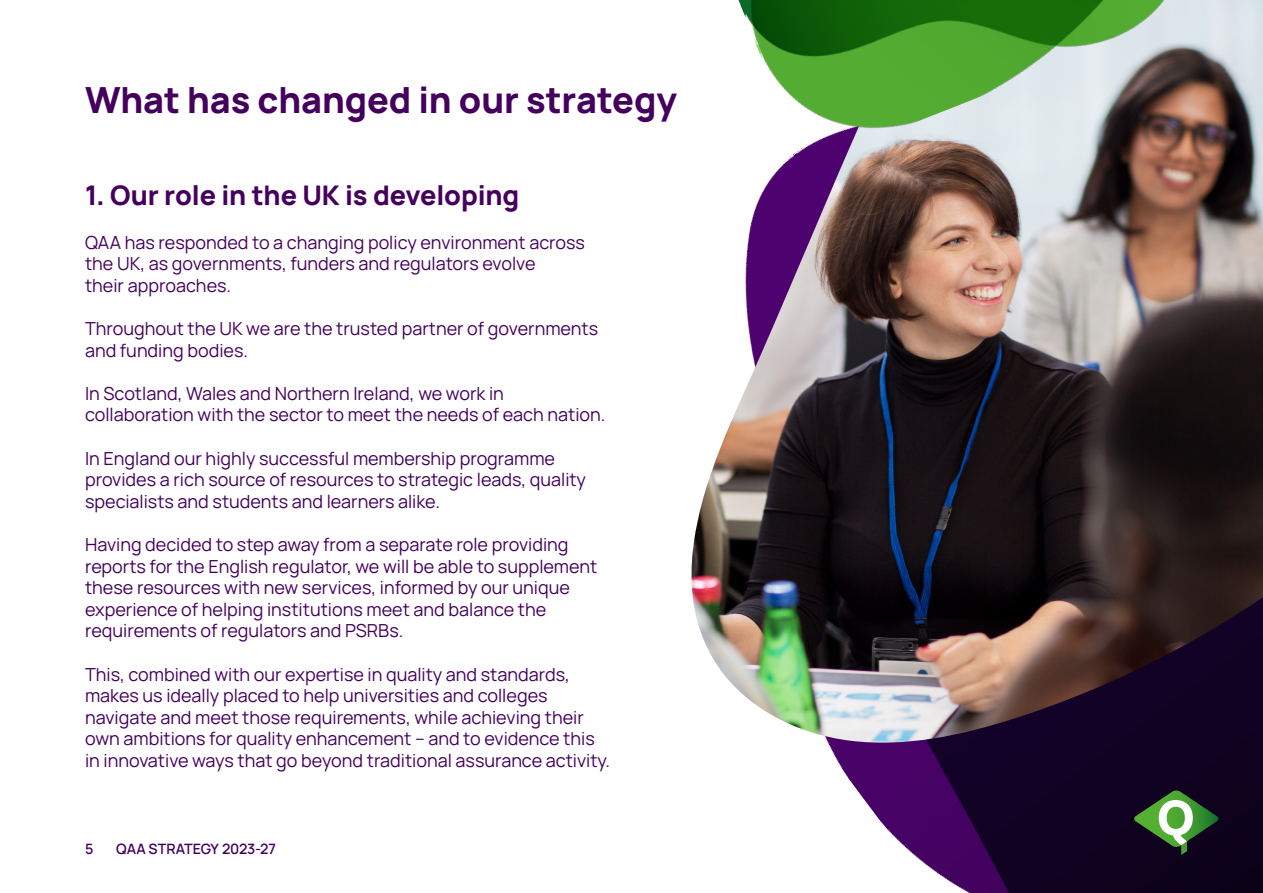
<style>
.page{position:relative;width:1263px;height:893px;background:#fff}
.page>*{position:absolute;margin:0;border:0;box-sizing:border-box;transform-origin:0 0}
.t1{font:800 36px "Manrope";letter-spacing:-.005em;color:#45005e}
.t2{font:800 27px "Manrope";letter-spacing:-.01em;color:#45005e}
.t3{font:18px/21.6px "Manrope";color:#45005e}
.t4{font:600 14.25px "Manrope";letter-spacing:-.01em;color:#45005e}
</style>
<div class="page">
<img style="left:830px;top:747px;width:433px;height:146px">
<svg style="left:1133px;top:790px;width:86px;height:65px;background:#415a41"></svg>
<img style="left:691px;top:0;width:572px;height:747px">
<img style="left:738px;top:0;width:486px;height:166px">
<p class="t1" style="left:85px;top:74px;width:593px">What has changed in our strategy</p>
<p class="t2" style="left:85px;top:177px;width:436px">1. Our role in the UK is developing</p>
<p class="t3" style="left:85px;top:230px;width:502px">QAA has responded to a changing policy environment across the UK, as governments, funders and regulators evolve<br>their approaches.</p>
<p class="t3" style="left:85px;top:317px;width:515px">Throughout the UK we are the trusted partner of governments and funding bodies.</p>
<p class="t3" style="left:85px;top:382px;width:522px">In Scotland, Wales and Northern Ireland, we work in collaboration with the sector to meet the needs of each nation.</p>
<p class="t3" style="left:85px;top:446px;width:503px">In England our highly successful membership programme provides a rich source of resources to strategic leads, quality specialists and students and learners alike.</p>
<p class="t3" style="left:85px;top:533px;width:514px">Having decided to step away from a separate role providing reports for the English regulator, we will be able to supplement these resources with new services, informed by our unique experience of helping institutions meet and balance the requirements of regulators and PSRBs.</p>
<p class="t3" style="left:85px;top:662px;width:526px">This, combined with our expertise in quality and standards, makes us ideally placed to help universities and colleges navigate and meet those requirements, while achieving their own ambitions for quality enhancement – and to evidence this in innovative ways that go beyond traditional assurance activity.</p>
<p class="t4" style="left:85px;top:839px;width:10px">5</p>
<p class="t4" style="left:116px;top:839px;width:161px">QAA STRATEGY 2023-27</p>
</div>
